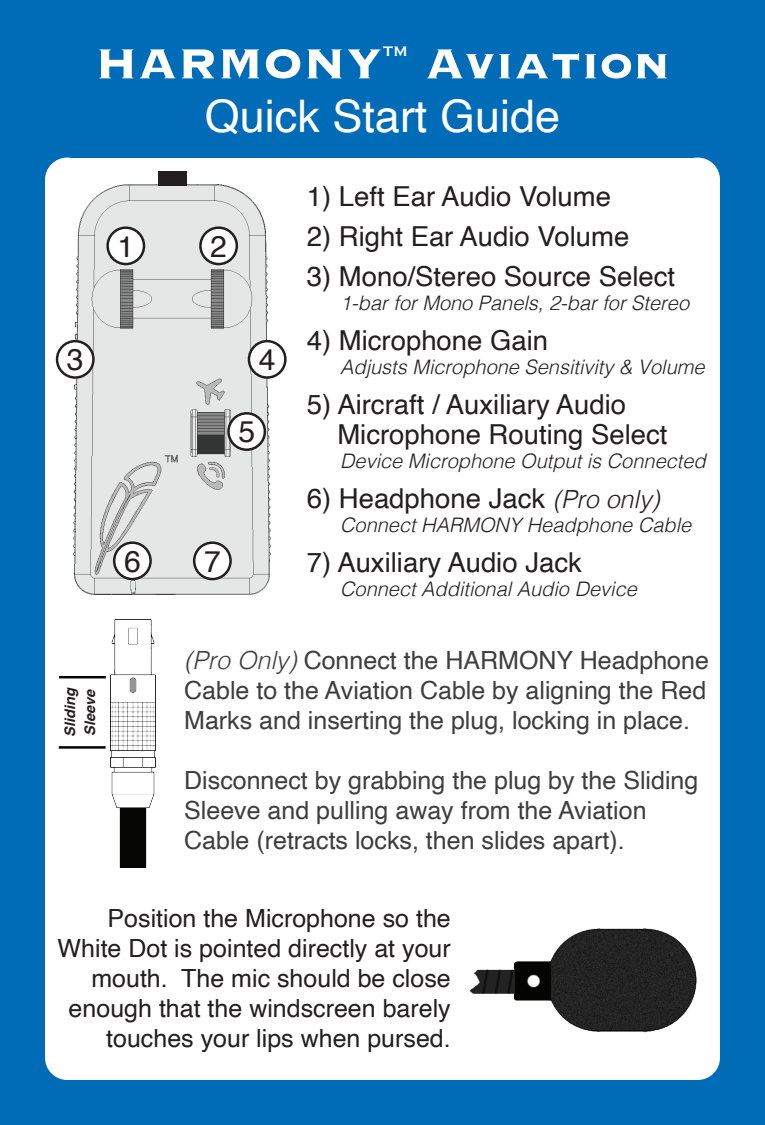
<style>
.page{position:relative;width:765px;height:1125px;background:#fff}
.page>*{position:absolute;margin:0;border:0;box-sizing:border-box;transform-origin:0 0}
.t1{font:700 55px "Copperplate";color:#fff}
.t2{font:45px "Helvetica";color:#fff}
.t3{font:30px "Helvetica";color:#231f20}
.t4{font:27.5px/30px "Helvetica";color:#231f20}
.t5{font:25px/30px "Helvetica";color:#3e3e3f;text-align:justify}
.t6{font:25px/30px "Helvetica";color:#231f20;text-align:right}
.t7{font:italic 300 20px "Helvetica";color:#231f20}
.t8{font:italic 700 14.5px/20px "Helvetica";color:#231f20}
.s1{font-weight:300;font-style:italic;font-size:25px}
.s2{font-weight:300;font-style:italic}
</style>
<div class="page">
<img style="left:514px;top:960px;width:38px;height:42px">
<img style="left:471px;top:969px;width:43px;height:25px">
<img style="left:552px;top:928px;width:144px;height:105px">
<hr style="left:59px;top:746px;width:47px;height:3px;background:#040503">
<hr style="left:59px;top:676px;width:47px;height:2px;background:#040503">
<img style="left:111px;top:619px;width:44px;height:249px">
<img style="left:55px;top:171px;width:229px;height:424px">
<div style="left:108px;top:228px;width:36px;height:36px;background:#fff;border-radius:50%"></div>
<div style="left:106px;top:226px;width:39px;height:39px;border:2px solid #231f20;border-radius:50%"></div>
<div style="left:200px;top:228px;width:37px;height:36px;background:#fff;border-radius:50%"></div>
<div style="left:199px;top:226px;width:39px;height:39px;border:2px solid #231f20;border-radius:50%"></div>
<div style="left:249px;top:341px;width:36px;height:37px;background:#fff;border-radius:50%"></div>
<div style="left:248px;top:340px;width:39px;height:39px;border:2px solid #231f20;border-radius:50%"></div>
<div style="left:57px;top:341px;width:36px;height:37px;background:#fff;border-radius:50%"></div>
<div style="left:56px;top:340px;width:39px;height:39px;border:2px solid #231f20;border-radius:50%"></div>
<div style="left:228px;top:413px;width:37px;height:37px;background:#fff;border-radius:50%"></div>
<div style="left:227px;top:412px;width:39px;height:39px;border:2px solid #231f20;border-radius:50%"></div>
<div style="left:114px;top:543px;width:37px;height:36px;background:#fff;border-radius:50%"></div>
<div style="left:113px;top:541px;width:39px;height:39px;border:2px solid #231f20;border-radius:50%"></div>
<div style="left:194px;top:543px;width:37px;height:36px;background:#fff;border-radius:50%"></div>
<div style="left:193px;top:541px;width:39px;height:39px;border:2px solid #231f20;border-radius:50%"></div>
<div style="left:158px;top:171px;width:28px;height:15px;background:#231f20"></div>
<div style="left:0;top:0;width:765px;height:158px;background:#006bb6"></div>
<div style="left:0;top:0;width:45px;height:1125px;background:#006bb6"></div>
<div style="left:720px;top:0;width:45px;height:1125px;background:#006bb6"></div>
<div style="left:0;top:1080px;width:765px;height:45px;background:#006bb6"></div>
<div style="left:0;top:1058px;width:67px;height:67px;background:#006bb6"></div>
<div style="left:45px;top:1036px;width:44px;height:44px;background:#fff;border-radius:50%"></div>
<div style="left:698px;top:1058px;width:67px;height:67px;background:#006bb6"></div>
<div style="left:676px;top:1036px;width:44px;height:44px;background:#fff;border-radius:50%"></div>
<div style="left:0;top:113px;width:67px;height:67px;background:#006bb6"></div>
<div style="left:45px;top:158px;width:44px;height:44px;background:#fff;border-radius:50%"></div>
<div style="left:698px;top:113px;width:67px;height:67px;background:#006bb6"></div>
<div style="left:676px;top:158px;width:44px;height:44px;background:#fff;border-radius:50%"></div>
<h1 class="t1" style="left:95px;top:27px;width:576px">HARMONY<sup>™</sup> Aviation</h1>
<h2 class="t2" style="left:205px;top:82px;width:357px">Quick Start Guide</h2>
<p class="t3" style="left:117px;top:223px;width:18px">1</p>
<p class="t3" style="left:210px;top:223px;width:18px">2</p>
<p class="t3" style="left:67px;top:336px;width:18px">3</p>
<p class="t3" style="left:259px;top:336px;width:18px">4</p>
<p class="t3" style="left:238px;top:409px;width:18px">5</p>
<p class="t3" style="left:124px;top:538px;width:18px">6</p>
<p class="t3" style="left:204px;top:538px;width:18px">7</p>
<p class="t4" style="left:307px;top:182px;width:306px">1) Left Ear Audio Volume</p>
<p class="t4" style="left:307px;top:222px;width:324px">2) Right Ear Audio Volume</p>
<p class="t4" style="left:307px;top:262px;width:370px">3) Mono/Stereo Source Select</p>
<p class="t7" style="left:340px;top:286px;width:350px">1-bar for Mono Panels, 2-bar for Stereo</p>
<p class="t4" style="left:307px;top:326px;width:243px">4) Microphone Gain</p>
<p class="t7" style="left:340px;top:350px;width:366px">Adjusts Microphone Sensitivity &amp; Volume</p>
<p class="t4" style="left:337px;top:390px;width:332px;text-indent:-31px">5) Aircraft / Auxiliary Audio<br>Microphone Routing Select</p>
<p class="t7" style="left:340px;top:444px;width:367px">Device Microphone Output is Connected</p>
<p class="t4" style="left:307px;top:484px;width:355px">6) Headphone Jack <span class="s1">(Pro only)</span></p>
<p class="t7" style="left:340px;top:508px;width:353px">Connect HARMONY Headphone Cable</p>
<p class="t4" style="left:307px;top:548px;width:277px">7) Auxiliary Audio Jack</p>
<p class="t7" style="left:340px;top:572px;width:298px">Connect Additional Audio Device</p>
<p class="t8" style="left:60px;top:737px;width:51px;rotate:-90deg">Sliding<br>Sleeve</p>
<p class="t5" style="left:184px;top:646px;width:526px"><span class="s2">(Pro Only)</span> Connect the HARMONY Headphone Cable to the Aviation Cable by aligning the Red Marks and inserting the plug, locking in place.</p>
<p class="t5" style="left:184px;top:766px;width:516px;text-align:left">Disconnect by grabbing the plug by the Sliding<br>Sleeve and pulling away from the Aviation<br>Cable (retracts locks, then slides apart).</p>
<p class="t6" style="left:58px;top:904px;width:395px">Position the Microphone so the<br>White Dot is pointed directly at your mouth. The mic should be close enough that the windscreen barely touches your lips when pursed.</p>
</div>
